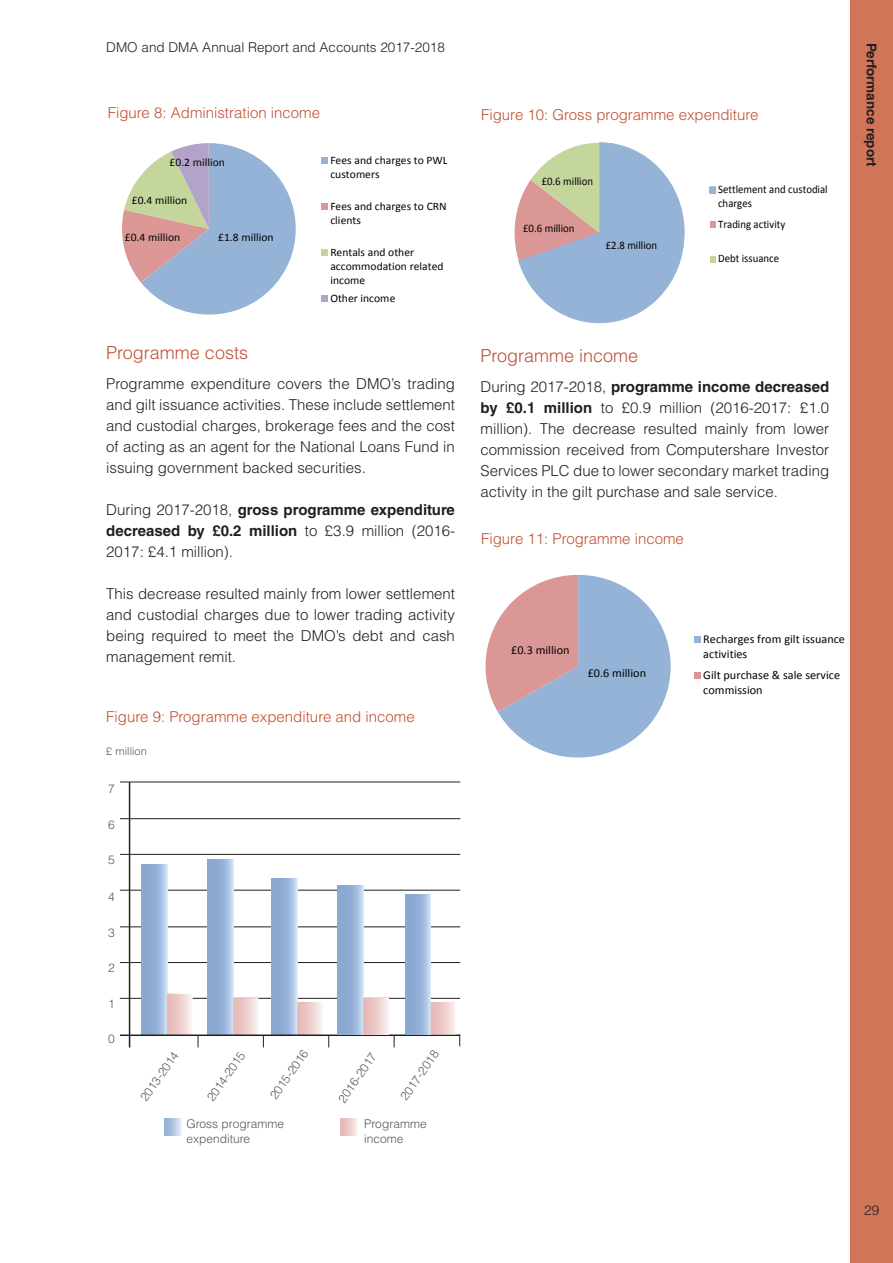
<style>
.page{position:relative;width:893px;height:1263px;background:#fff}
.page>*{position:absolute;margin:0;border:0;box-sizing:border-box;transform-origin:0 0}
.t1{font:300 18px "Helvetica LT Std";color:#c15032}
.t2{font:300 15px/21px "Helvetica LT Std";color:#231f20;text-align:justify}
.t3{font:300 15px "Helvetica LT Std";color:#c15032}
.t4{font:300 13.5px "Helvetica LT Std";color:#231f20}
.t5{font:700 13.5px "Helvetica LT Std";color:#231f20}
.t6{font:300 12px/15px "Helvetica LT Std";color:#58595b}
.t7{font:12px/14.9px "Calibri";color:#010203}
.t8{font:11.4px/14.1px "Calibri";color:#010203}
.t9{font:11.4px/14.1px "Calibri";color:#010203;scale:.94 1}
.t10{font:300 10.8px "Helvetica LT Std";color:#58595b}
.s1{font-weight:700}
</style>
<div class="page">
<div style="left:850px;top:0;width:43px;height:1263px;background:#d07558"></div>
<svg style="left:486px;top:575px;width:185px;height:182px"></svg>
<div style="left:694px;top:636px;width:6px;height:7px;background:#95b3d7"></div>
<svg style="left:694px;top:673px;width:6px;height:6px"></svg>
<svg style="left:122px;top:143px;width:174px;height:172px"></svg>
<div style="left:321px;top:158px;width:7px;height:6px;background:#95b3d7"></div>
<div style="left:321px;top:204px;width:7px;height:6px;background:#da9795"></div>
<div style="left:321px;top:249px;width:7px;height:7px;background:#c4d69b"></div>
<div style="left:321px;top:295px;width:7px;height:7px;background:#b4a3c8"></div>
<svg style="left:515px;top:142px;width:170px;height:181px"></svg>
<svg style="left:711px;top:188px;width:3px;height:4px"></svg>
<div style="left:709px;top:186px;width:7px;height:8px;border:1px solid #95b3d7"></div>
<div style="left:709px;top:221px;width:6px;height:7px;background:#da9795"></div>
<svg style="left:710px;top:256px;width:5px;height:6px"></svg>
<hr style="left:120px;top:962px;width:340px;height:1px;background:#231f20">
<hr style="left:120px;top:926px;width:340px;height:1px;background:#231f20">
<hr style="left:120px;top:998px;width:340px;height:1px;background:#231f20">
<hr style="left:120px;top:854px;width:340px;height:1px;background:#231f20">
<hr style="left:120px;top:818px;width:340px;height:1px;background:#231f20">
<hr style="left:120px;top:890px;width:340px;height:1px;background:#231f20">
<hr style="left:120px;top:782px;width:340px;height:1px;background:#231f20">
<hr style="left:129px;top:782px;width:1px;height:265px;background:#231f20">
<svg style="left:141px;top:864px;width:26px;height:170px;background:#9ab5d9"></svg>
<svg style="left:208px;top:859px;width:25px;height:175px;background:#9ab5da"></svg>
<svg style="left:271px;top:879px;width:26px;height:155px;background:#9ab5d9"></svg>
<div style="left:297px;top:1002px;width:26px;height:33px;background:linear-gradient(to right,#e3b0af,#f9efed)"></div>
<svg style="left:341px;top:1118px;width:17px;height:17px"></svg>
<svg style="left:165px;top:1118px;width:17px;height:17px"></svg>
<svg style="left:167px;top:993px;width:32px;height:54px"></svg>
<svg style="left:233px;top:998px;width:31px;height:49px"></svg>
<hr style="left:120px;top:1034px;width:340px;height:2px;background:#231f20">
<svg style="left:338px;top:886px;width:25px;height:148px;background:#9ab5d9"></svg>
<svg style="left:364px;top:998px;width:25px;height:36px"></svg>
<svg style="left:405px;top:894px;width:26px;height:140px;background:#9cb6da"></svg>
<svg style="left:431px;top:1002px;width:29px;height:44px"></svg>
<p class="t4" style="left:106px;top:39px;width:340px">DMO and DMA Annual Report and Accounts 2017-2018</p>
<p class="t3" style="left:108px;top:104px;width:214px">Figure 8: Administration income</p>
<p class="t3" style="left:481px;top:106px;width:279px">Figure 10: Gross programme expenditure</p>
<p class="t8" style="left:170px;top:155px;width:57px">£0.2 million</p>
<p class="t8" style="left:330px;top:153px;width:125px">Fees and charges to PWLB customers</p>
<p class="t8" style="left:330px;top:199px;width:125px">Fees and charges to CRND clients</p>
<p class="t8" style="left:330px;top:245px;width:115px">Rentals and other accommodation related income</p>
<p class="t8" style="left:330px;top:291px;width:67px">Other income</p>
<p class="t8" style="left:132px;top:193px;width:57px">£0.4 million</p>
<p class="t8" style="left:125px;top:230px;width:57px">£0.4 million</p>
<p class="t8" style="left:218px;top:230px;width:57px">£1.8 million</p>
<p class="t1" style="left:106px;top:342px;width:143px">Programme costs</p>
<p class="t2" style="left:106px;top:373px;width:350px">Programme expenditure covers the DMO’s trading and gilt issuance activities. These include settlement and custodial charges, brokerage fees and the cost of acting as an agent for the National Loans Fund in issuing government backed securities.</p>
<p class="t2" style="left:106px;top:499px;width:350px">During 2017-2018, <span class="s1">gross programme expenditure decreased by £0.2 million</span> to £3.9 million (2016- 2017: £4.1 million).</p>
<p class="t2" style="left:106px;top:583px;width:350px">This decrease resulted mainly from lower settlement and custodial charges due to lower trading activity being required to meet the DMO’s debt and cash management remit.</p>
<p class="t3" style="left:106px;top:707px;width:310px">Figure 9: Programme expenditure and income</p>
<p class="t10" style="left:106px;top:744px;width:42px">£ million</p>
<p class="t6" style="left:108px;top:781px;width:8px">7</p>
<p class="t6" style="left:108px;top:817px;width:8px">6</p>
<p class="t6" style="left:108px;top:852px;width:8px">5</p>
<p class="t6" style="left:108px;top:889px;width:8px">4</p>
<p class="t6" style="left:108px;top:925px;width:8px">3</p>
<p class="t6" style="left:108px;top:960px;width:8px">2</p>
<p class="t6" style="left:108px;top:996px;width:8px">1</p>
<p class="t6" style="left:108px;top:1031px;width:8px">0</p>
<p class="t6" style="left:137px;top:1095px;width:59px;rotate:-55deg">2013-2014</p>
<p class="t6" style="left:203px;top:1095px;width:59px;rotate:-55deg">2014-2015</p>
<p class="t6" style="left:266px;top:1093px;width:59px;rotate:-55deg">2015-2016</p>
<p class="t6" style="left:335px;top:1097px;width:59px;rotate:-55deg">2016-2017</p>
<p class="t6" style="left:397px;top:1094px;width:59px;rotate:-55deg">2017-2018</p>
<p class="t6" style="left:186px;top:1116px;width:99px">Gross programme expenditure</p>
<p class="t6" style="left:364px;top:1116px;width:64px">Programme income</p>
<p class="t9" style="left:542px;top:174px;width:56px">£0.6 million</p>
<p class="t9" style="left:523px;top:221px;width:56px">£0.6 million</p>
<p class="t9" style="left:606px;top:238px;width:56px">£2.8 million</p>
<p class="t9" style="left:718px;top:182px;width:118px">Settlement and custodial charges</p>
<p class="t9" style="left:718px;top:217px;width:73px">Trading activity</p>
<p class="t9" style="left:718px;top:252px;width:66px">Debt issuance</p>
<p class="t1" style="left:480px;top:345px;width:159px">Programme income</p>
<p class="t2" style="left:480px;top:376px;width:350px">During 2017-2018, <span class="s1">programme income decreased by £0.1 million</span> to £0.9 million (2016-2017: £1.0 million). The decrease resulted mainly from lower commission received from Computershare Investor Services PLC due to lower secondary market trading activity in the gilt purchase and sale service.</p>
<p class="t3" style="left:481px;top:529px;width:204px">Figure 11: Programme income</p>
<p class="t7" style="left:511px;top:642px;width:60px">£0.3 million</p>
<p class="t7" style="left:703px;top:631px;width:143px">Recharges from gilt issuance activities</p>
<p class="t7" style="left:703px;top:668px;width:138px">Gilt purchase &amp; sale service commission</p>
<p class="t7" style="left:588px;top:666px;width:60px">£0.6 million</p>
<p class="t5" style="left:880px;top:43px;width:126px;rotate:90deg">Performance report</p>
<p class="t4" style="left:864px;top:1201px;width:17px">29</p>
</div>
